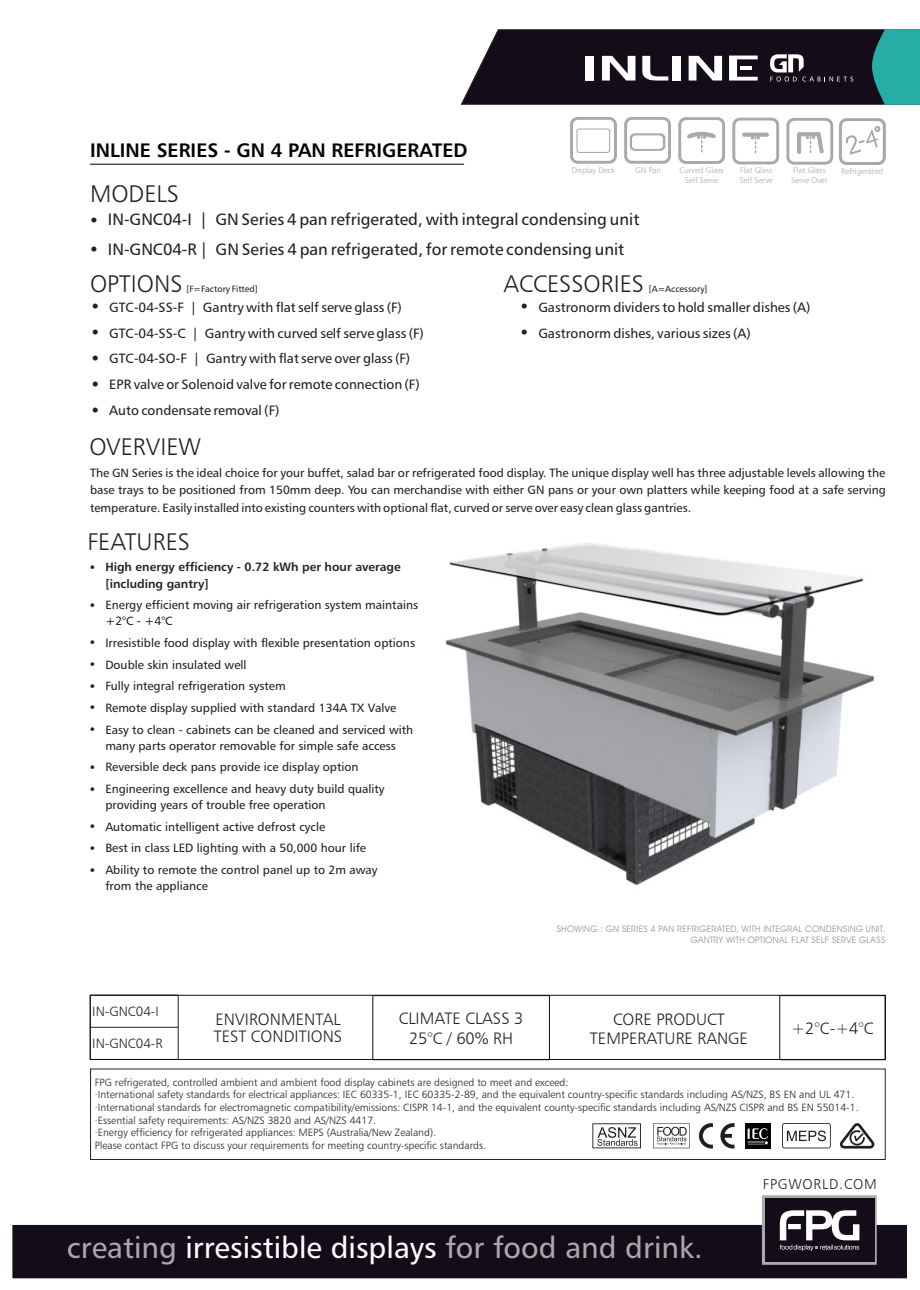
<style>
.page{position:relative;width:920px;height:1290px;background:#fff}
.page>*{position:absolute;margin:0;border:0;box-sizing:border-box;transform-origin:0 0}
.t1{font:30px "Humanist 777 BT Roman B";color:#a7a9ac}
.t2{font:24px "Humanist 777 BT Light B";color:#231f20}
.t3{font:19.5px "Humanist 777 BT Bold B";color:#000}
.t4{font:16.5px "Humanist 777 BT Roman B";color:#231f20}
.t5{font:16.5px/19.8px "Humanist 777 BT Light B";color:#231f20;text-align:center}
.t6{font:14.25px "Humanist 777 BT Light B";letter-spacing:.055em;color:#231f20}
.t7{font:13.5px "Humanist 777 BT Roman B";color:#231f20}
.t8{font:13.5px "Humanist 777 BT Light B";color:#231f20}
.t9{font:12px/15.9px "Humanist 777 BT Roman B";color:#231f20}
.t10{font:12px/16px "Humanist 777 BT Bold B";color:#231f20}
.t11{font:10.5px/12.6px "Humanist 777 BT Light B";color:#231f20}
.t12{font:9px/10.8px "Avant Garde IT Cby BT";letter-spacing:.03em;color:#949698;text-align:right}
.t13{font:9px "Humanist 777 BT Roman B";color:#231f20}
.t14{font:8.1px/9.8px "Humanist 777 BT Light B";color:#a7a9ac}
.s1{color:#fff}
</style>
<div class="page">
<img style="left:445px;top:543px;width:430px;height:342px">
<hr style="left:90px;top:164px;width:374px;height:1px;background:#000">
<hr style="left:178px;top:995px;width:1px;height:64px;background:#231f20">
<hr style="left:90px;top:1027px;width:88px;height:1px;background:#231f20">
<svg style="left:451px;top:545px;width:408px;height:67px"></svg>
<svg style="left:460px;top:29px;width:460px;height:76px;background:#333943"></svg>
<svg style="left:839px;top:118px;width:47px;height:47px"></svg>
<svg style="left:624px;top:117px;width:47px;height:47px"></svg>
<svg style="left:678px;top:117px;width:47px;height:47px"></svg>
<svg style="left:786px;top:118px;width:47px;height:47px"></svg>
<svg style="left:732px;top:118px;width:47px;height:46px"></svg>
<svg style="left:570px;top:117px;width:47px;height:47px"></svg>
<div style="left:576px;top:129px;width:34px;height:24px;background:#fff;border:1px solid #a7a9ac;border-radius:2px"></div>
<hr style="left:779px;top:995px;width:1px;height:65px;background:#140c19">
<div style="left:90px;top:995px;width:796px;height:65px;border:1px solid #140c19"></div>
<div style="left:12px;top:1224px;width:895px;height:54px;background:#140c19"></div>
<svg style="left:762px;top:1195px;width:115px;height:70px;background:#4d4851"></svg>
<svg style="left:90px;top:1069px;width:795px;height:91px"></svg>
<hr style="left:373px;top:995px;width:1px;height:65px;background:#140c19">
<hr style="left:549px;top:995px;width:1px;height:65px;background:#140c19">
<hr style="left:373px;top:1059px;width:176px;height:1px;background:#140c19">
<hr style="left:373px;top:995px;width:176px;height:1px;background:#140c19">
<div style="left:745px;top:1123px;width:25px;height:25px;background:#020304"></div>
<svg style="left:748px;top:1128px;width:20px;height:17px"></svg>
<svg style="left:720px;top:1123px;width:15px;height:25px"></svg>
<svg style="left:699px;top:1123px;width:14px;height:25px"></svg>
<svg style="left:782px;top:1123px;width:49px;height:25px"></svg>
<svg style="left:839px;top:1122px;width:35px;height:26px"></svg>
<svg style="left:653px;top:1123px;width:37px;height:25px"></svg>
<svg style="left:592px;top:1123px;width:49px;height:25px"></svg>
<h3 class="t3" style="left:90px;top:142px;width:379px">INLINE SERIES - GN 4 PAN REFRIGERATED</h3>
<h2 class="t2" style="left:90px;top:183px;width:90px">MODELS</h2>
<p class="t14" style="left:572px;top:166px;width:45px">Display Deck</p>
<p class="t14" style="left:635px;top:166px;width:27px">GN Pan</p>
<p class="t14" style="left:680px;top:166px;width:46px">Curved Glass</p>
<p class="t14" style="left:841px;top:167px;width:44px">Refrigerated</p>
<p class="t14" style="left:685px;top:176px;width:34px">Self Serve</p>
<p class="t14" style="left:791px;top:166px;width:38px">Flat Glass<br>Serve Over</p>
<p class="t14" style="left:740px;top:166px;width:34px">Flat Glass<br>Self Serve</p>
<h3 class="t4" style="left:91px;top:213px;width:550px">• IN-GNC04-I | GN Series 4 pan refrigerated, with integral condensing unit</h3>
<h3 class="t4" style="left:91px;top:242px;width:535px">• IN-GNC04-R | GN Series 4 pan refrigerated, for remote condensing unit</h3>
<h2 class="t2" style="left:90px;top:274px;width:94px">OPTIONS</h2>
<p class="t13" style="left:186px;top:285px;width:73px">[F=Factory Fitted]</p>
<h2 class="t2" style="left:504px;top:274px;width:142px">ACCESSORIES</h2>
<p class="t13" style="left:649px;top:285px;width:60px">[A=Accessory]</p>
<p class="t7" style="left:92px;top:301px;width:311px">• GTC-04-SS-F | Gantry with flat self serve glass (F)</p>
<p class="t7" style="left:92px;top:327px;width:333px">• GTC-04-SS-C | Gantry with curved self serve glass (F)</p>
<p class="t7" style="left:92px;top:353px;width:320px">• GTC-04-SO-F | Gantry with flat serve over glass (F)</p>
<p class="t7" style="left:92px;top:379px;width:329px">• EPR valve or Solenoid valve for remote connection (F)</p>
<p class="t7" style="left:92px;top:405px;width:189px">• Auto condensate removal (F)</p>
<h2 class="t2" style="left:89px;top:437px;width:113px">OVERVIEW</h2>
<p class="t7" style="left:521px;top:302px;width:291px">• Gastronorm dividers to hold smaller dishes (A)</p>
<p class="t7" style="left:521px;top:328px;width:231px">• Gastronorm dishes, various sizes (A)</p>
<p class="t9" style="left:90px;top:465px;width:797px;line-height:17.4px;text-align:justify">The GN Series is the ideal choice for your buffet, salad bar or refrigerated food display. The unique display well has three adjustable levels allowing the base trays to be positioned from 150mm deep. You can merchandise with either GN pans or your own platters while keeping food at a safe serving temperature. Easily installed into existing counters with optional flat, curved or serve over easy clean glass gantries.</p>
<h2 class="t2" style="left:87px;top:531px;width:104px">FEATURES</h2>
<p class="t10" style="left:105px;top:560px;width:297px;text-indent:-15px">• High energy efficiency - 0.72 kWh per hour average [including gantry]</p>
<p class="t9" style="left:105px;top:598px;width:314px;text-indent:-15px">• Energy efficient moving air refrigeration system maintains +2°C - +4°C</p>
<p class="t9" style="left:90px;top:636px;width:326px">• Irresistible food display with flexible presentation options</p>
<p class="t9" style="left:90px;top:657px;width:158px">• Double skin insulated well</p>
<p class="t9" style="left:90px;top:679px;width:197px">• Fully integral refrigeration system</p>
<p class="t9" style="left:90px;top:701px;width:308px">• Remote display supplied with standard 134A TX Valve</p>
<p class="t9" style="left:90px;top:723px;width:325px;text-align:center">• Easy to clean - cabinets can be cleaned and serviced with many parts operator removable for simple safe access</p>
<p class="t9" style="left:90px;top:760px;width:270px">• Reversible deck pans provide ice display option</p>
<p class="t9" style="left:105px;top:782px;width:281px;text-indent:-15px">• Engineering excellence and heavy duty build quality providing years of trouble free operation</p>
<p class="t9" style="left:90px;top:820px;width:237px">• Automatic intelligent active defrost cycle</p>
<p class="t9" style="left:90px;top:841px;width:278px">• Best in class LED lighting with a 50,000 hour life</p>
<p class="t9" style="left:105px;top:863px;width:274px;text-indent:-15px">• Ability to remote the control panel up to 2m away from the appliance</p>
<p class="t8" style="left:92px;top:1006px;width:68px">IN-GNC04-I</p>
<p class="t8" style="left:92px;top:1038px;width:72px">IN-GNC04-R</p>
<h3 class="t5" style="left:214px;top:1011px;width:130px;line-height:17.9px;text-align:left">ENVIRONMENTAL<br>TEST CONDITIONS</h3>
<h3 class="t5" style="left:399px;top:1009px;width:126px">CLIMATE CLASS 3<br>25°C / 60% RH</h3>
<p class="t12" style="left:557px;top:924px;width:330px">SHOWING : GN SERIES 4 PAN REFRIGERATED, WITH INTEGRAL CONDENSING UNIT.<br>GANTRY WITH OPTIONAL FLAT SELF SERVE GLASS</p>
<h3 class="t5" style="left:590px;top:1010px;width:160px">CORE PRODUCT<br>TEMPERATURE RANGE</h3>
<h3 class="t5" style="left:791px;top:1019px;width:84px">+2°C-+4°C</h3>
<p class="t11" style="left:95px;top:1077px;width:765px">FPG refrigerated, controlled ambient and ambient food display cabinets are designed to meet and exceed:<br>·International safety standards for electrical appliances: IEC 60335-1, IEC 60335-2-89, and the equivalent country-specific standards including AS/NZS, BS EN and UL 471. ·International standards for electromagnetic compatibility/emissions: CISPR 14-1, and the equivalent county-specific standards including AS/NZS CISPR and BS EN 55014-1. ·Essential safety requirements: AS/NZS 3820 and AS/NZS 4417.<br>·Energy efficiency for refrigerated appliances: MEPS (Australia/New Zealand).<br>Please contact FPG to discuss your requirements for meeting country-specific standards.</p>
<h1 class="t1" style="left:67px;top:1235px;width:637px">creating <span class="s1">irresistible displays</span> for food and drink.</h1>
<p class="t6" style="left:763px;top:1178px;width:115px">FPGWORLD.COM</p>
</div>
